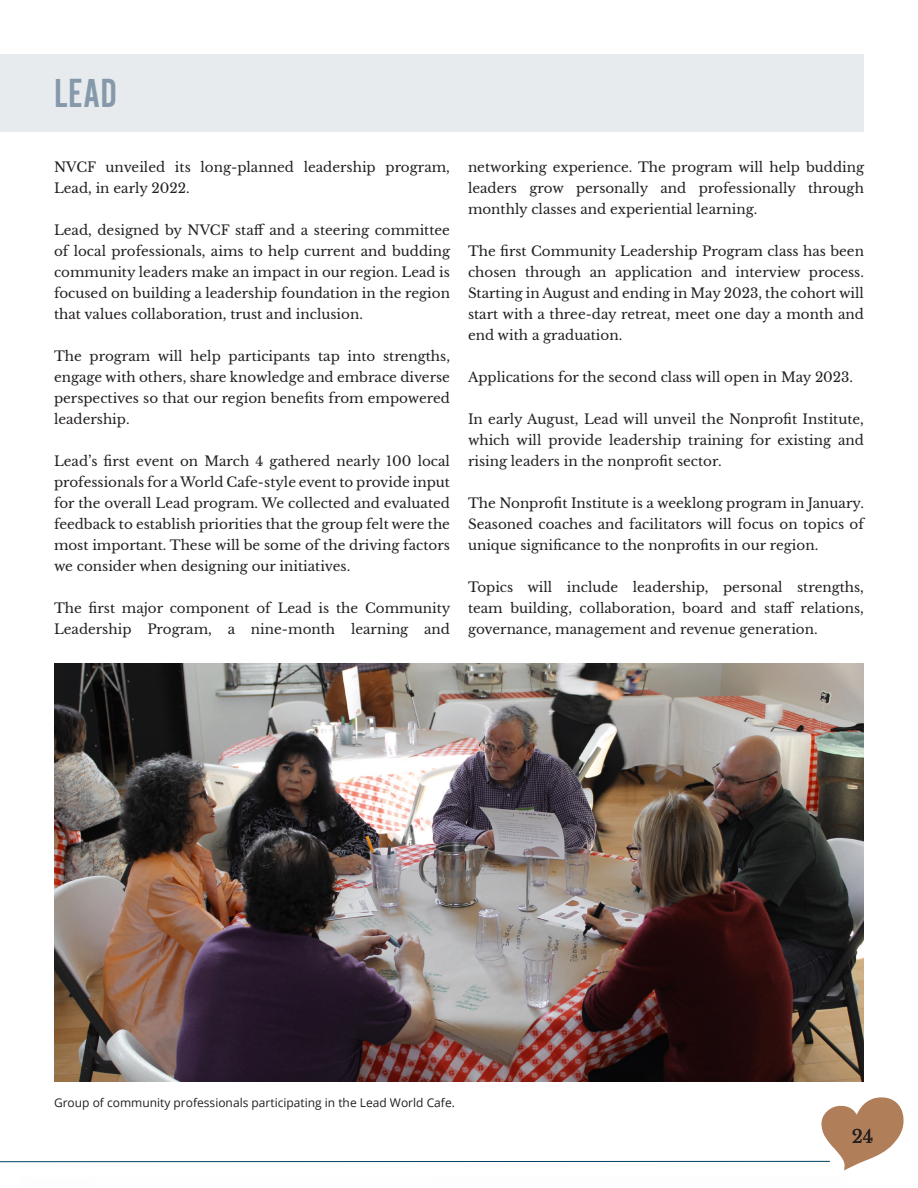
<style>
.page{position:relative;width:918px;height:1188px;background:#fff}
.page>*{position:absolute;margin:0;border:0;box-sizing:border-box;transform-origin:0 0}
.t1{font:42px "Alternate Got No 2 D";color:#8699ab}
.t2{font:18px "Libre Baskerville";color:#231f20}
.Story_body{font:13.5px/21px "Libre Baskerville";color:#231f20;text-align:justify}
.Photo_caption{font:12px "Open Sans";color:#231f20}
</style>
<div class="page">
<div style="left:0;top:54px;width:864px;height:78px;background:#e7ebee"></div>
<img style="left:54px;top:663px;width:810px;height:419px">
<hr style="left:0;top:1161px;width:830px;height:1px;background:#004060">
<svg style="left:821px;top:1097px;width:83px;height:74px"></svg>
<p class="t1" style="left:54px;top:71px;width:65px">LEAD</p>
<p class="Story_body" style="left:54px;top:157px;width:398px">NVCF unveiled its long-planned leadership program,<br>Lead, in early 2022.</p>
<p class="Story_body" style="left:54px;top:220px;width:398px">Lead, designed by NVCF staff and a steering committee of local professionals, aims to help current and budding community leaders make an impact in our region. Lead is focused on building a leadership foundation in the region that values collaboration, trust and inclusion.</p>
<p class="Story_body" style="left:54px;top:346px;width:398px">The program will help participants tap into strengths, engage with others, share knowledge and embrace diverse perspectives so that our region benefits from empowered leadership.</p>
<p class="Story_body" style="left:54px;top:451px;width:398px">Lead’s first event on March 4 gathered nearly 100 local professionals for a World Cafe-style event to provide input for the overall Lead program. We collected and evaluated feedback to establish priorities that the group felt were the most important. These will be some of the driving factors we consider when designing our initiatives.</p>
<p class="Story_body" style="left:54px;top:598px;width:398px">The first major component of Lead is the Community<br>Leadership Program, a nine-month learning and</p>
<p class="Story_body" style="left:468px;top:157px;width:398px">networking experience. The program will help budding leaders grow personally and professionally through monthly classes and experiential learning.</p>
<p class="Story_body" style="left:468px;top:241px;width:398px">The first Community Leadership Program class has been chosen through an application and interview process.<br>Starting in August and ending in May 2023, the cohort will start with a three-day retreat, meet one day a month and end with a graduation.</p>
<p class="Story_body" style="left:468px;top:367px;width:387px">Applications for the second class will open in May 2023.</p>
<p class="Story_body" style="left:468px;top:409px;width:398px">In early August, Lead will unveil the Nonprofit Institute, which will provide leadership training for existing and rising leaders in the nonprofit sector.</p>
<p class="Story_body" style="left:468px;top:493px;width:398px">The Nonprofit Institute is a weeklong program in January.<br>Seasoned coaches and facilitators will focus on topics of unique significance to the nonprofits in our region.</p>
<p class="Story_body" style="left:468px;top:577px;width:398px">Topics will include leadership, personal strengths, team building, collaboration, board and staff relations, governance, management and revenue generation.</p>
<p class="Photo_caption" style="left:54px;top:1094px;width:402px">Group of community professionals participating in the Lead World Cafe.</p>
<h2 class="t2" style="left:852px;top:1125px;width:23px">24</h2>
</div>
